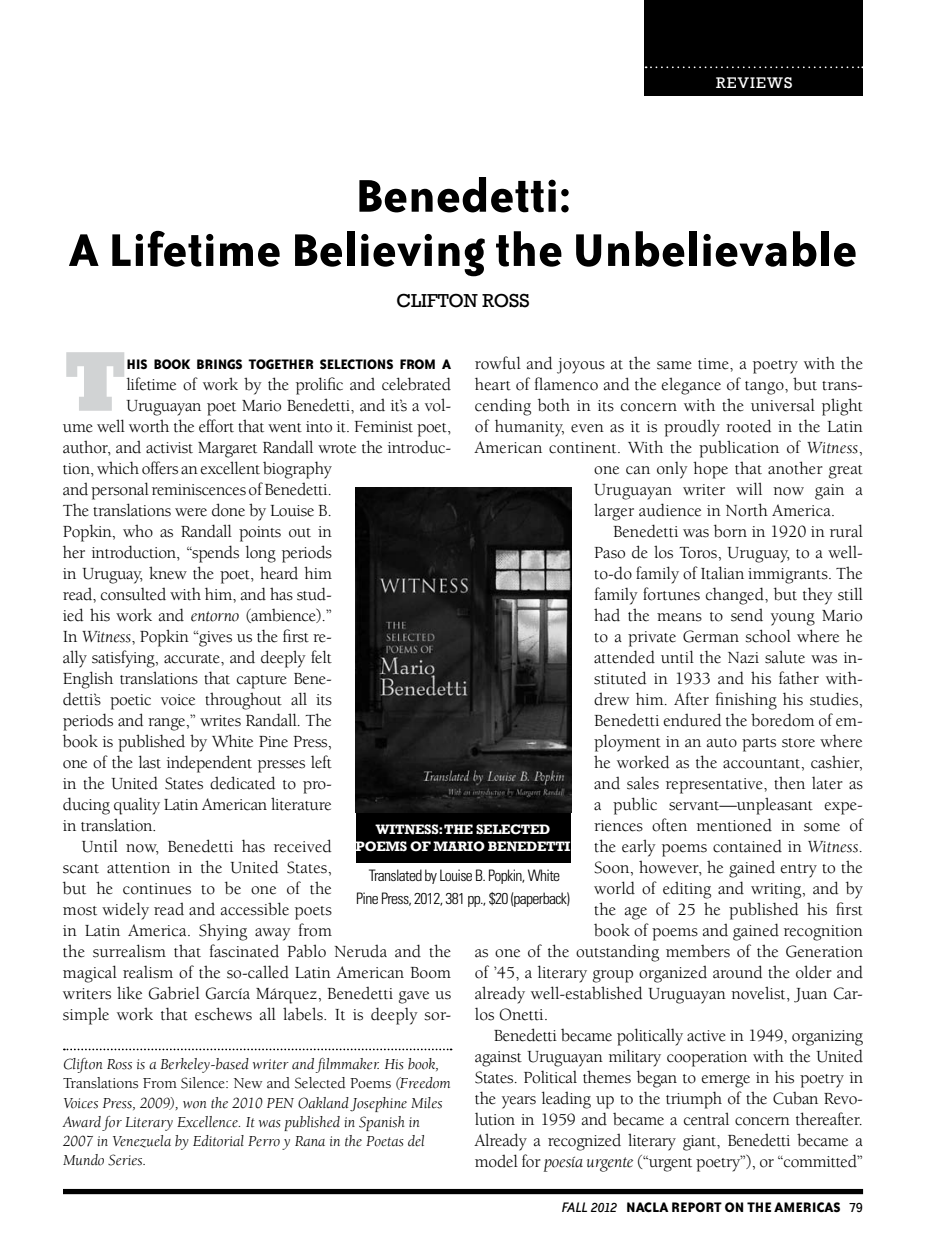
<style>
.page{position:relative;width:945px;height:1260px;background:#fff}
.page>*{position:absolute;margin:0;border:0;box-sizing:border-box;transform-origin:0 0}
.t1{font:800 86.27px "Rockwell";color:#d1d3d4}
.t2{font:700 52.5px/54.2px "Bailey Sans ITC";color:#000;text-align:center}
.t3{font:19.25px "Rockwell";color:#000}
.t4{font:17.5px "Berkeley";color:#000}
.t5{font:italic 15.75px/19.2px "Berkeley";color:#000}
.t6{font:700 15.75px "Bailey Sans ITC";color:#000}
.t7{font:300 condensed 15.75px/22.8px "Univers";letter-spacing:-.04em;color:#000;text-align:center}
.t8{font:15.75px "Rockwell";letter-spacing:.075em;color:#fff}
.t9{font:700 14px/17.5px "Rockwell";letter-spacing:-.02em;color:#fff;text-align:center}
.s1{font-style:italic}
.s2{font-style:normal}
.s3{font-weight:400;font-style:italic}
.s4{font-weight:400}
</style>
<div class="page">
<div style="left:645px;top:0;width:218px;height:96px;background:#000"></div>
<svg style="left:646px;top:66px;width:217px;height:2px"></svg>
<div style="left:63px;top:1189px;width:800px;height:5px;background:#000"></div>
<svg style="left:64px;top:1049px;width:388px;height:1px"></svg>
<div style="left:356px;top:812px;width:215px;height:50px;background:#000"></div>
<img style="left:355px;top:487px;width:216px;height:325px">
<p class="t8" style="left:716px;top:73px;width:78px">REVIEWS</p>
<h2 class="t2" style="left:69px;top:168px;width:790px">BENEDETTI:<br>A LIFETIME BELIEVING THE UNBELIEVABLE</h2>
<p class="t3" style="left:396px;top:289px;width:135px">CLIFTON ROSS</p>
<h1 class="t1" style="left:63px;top:332px;width:66px">T</h1>
<p class="t6" style="left:126px;top:355px;width:8px">HIS</p>
<p class="t6" style="left:154px;top:355px;width:130px">BOOK BRINGS TOGETHER</p>
<p class="t6" style="left:320px;top:355px;width:9px">SELECTIONS</p>
<p class="t6" style="left:399px;top:355px;width:17px">FROM</p>
<p class="t6" style="left:442px;top:355px;width:9px">A</p>
<p class="t4" style="left:475px;top:354px;width:390px">rowful and joyous at the same time, a poetry with the</p>
<p class="t4" style="left:475px;top:375px;width:389px">heart of flamenco and the elegance of tango, but trans-</p>
<p class="t4" style="left:475px;top:396px;width:390px">cending both in its concern with the universal plight</p>
<p class="t4" style="left:475px;top:417px;width:390px">of humanity, even as it is proudly rooted in the Latin</p>
<p class="t4" style="left:475px;top:438px;width:390px">American continent. With the publication of <span class="s1">Witness</span>,</p>
<p class="t4" style="left:594px;top:459px;width:270px">one can only hope that another great</p>
<p class="t4" style="left:594px;top:480px;width:270px">Uruguayan writer will now gain a</p>
<p class="t4" style="left:594px;top:501px;width:243px">larger audience in North America.</p>
<p class="t4" style="left:613px;top:522px;width:251px">Benedetti was born in 1920 in rural</p>
<p class="t4" style="left:594px;top:543px;width:270px">Paso de los Toros, Uruguay, to a well-</p>
<p class="t4" style="left:594px;top:564px;width:270px">to-do family of Italian immigrants. The</p>
<p class="t4" style="left:594px;top:585px;width:270px">family fortunes changed, but they still</p>
<p class="t4" style="left:594px;top:606px;width:270px">had the means to send young Mario</p>
<p class="t4" style="left:594px;top:627px;width:270px">to a private German school where he</p>
<p class="t4" style="left:594px;top:648px;width:270px">attended until the Nazi salute was in-</p>
<p class="t4" style="left:594px;top:669px;width:270px">stituted in 1933 and his father with-</p>
<p class="t4" style="left:594px;top:690px;width:270px">drew him. After finishing his studies,</p>
<p class="t4" style="left:594px;top:711px;width:270px">Benedetti endured the boredom of em-</p>
<p class="t4" style="left:594px;top:732px;width:270px">ployment in an auto parts store where</p>
<p class="t4" style="left:594px;top:753px;width:270px">he worked as the accountant, cashier,</p>
<p class="t4" style="left:594px;top:774px;width:270px">and sales representative, then later as</p>
<p class="t4" style="left:594px;top:795px;width:270px">a public servant—unpleasant expe-</p>
<p class="t4" style="left:594px;top:816px;width:270px">riences often mentioned in some of</p>
<p class="t4" style="left:594px;top:837px;width:270px">the early poems contained in <span class="s1">Witness</span>.</p>
<p class="t4" style="left:594px;top:858px;width:270px">Soon, however, he gained entry to the</p>
<p class="t4" style="left:594px;top:879px;width:270px">world of editing and writing, and by</p>
<p class="t4" style="left:594px;top:900px;width:270px">the age of 25 he published his first</p>
<p class="t4" style="left:594px;top:921px;width:270px">book of poems and gained recognition</p>
<p class="t4" style="left:475px;top:942px;width:390px">as one of the outstanding members of the Generation</p>
<p class="t4" style="left:475px;top:963px;width:390px">of ’45, a literary group organized around the older and</p>
<p class="t4" style="left:475px;top:984px;width:390px">already well-established Uruguayan novelist, Juan Car-</p>
<p class="t4" style="left:475px;top:1005px;width:75px">los Onetti.</p>
<p class="t4" style="left:494px;top:1026px;width:371px">Benedetti became politically active in 1949, organizing</p>
<p class="t4" style="left:475px;top:1047px;width:390px">against Uruguayan military cooperation with the United</p>
<p class="t4" style="left:475px;top:1068px;width:390px">States. Political themes began to emerge in his poetry in</p>
<p class="t4" style="left:475px;top:1089px;width:390px">the years leading up to the triumph of the Cuban Revo-</p>
<p class="t4" style="left:475px;top:1110px;width:390px">lution in 1959 and became a central concern thereafter.</p>
<p class="t4" style="left:475px;top:1131px;width:390px">Already a recognized literary giant, Benedetti became a</p>
<p class="t4" style="left:475px;top:1152px;width:390px">model for <span class="s1">poesía urgente</span> (“urgent poetry”), or “committed”</p>
<p class="t4" style="left:126px;top:375px;width:326px">lifetime of work by the prolific and celebrated</p>
<p class="t4" style="left:126px;top:396px;width:326px">Uruguayan poet Mario Benedetti, and it’s a vol-</p>
<p class="t4" style="left:63px;top:417px;width:390px">ume well worth the effort that went into it. Feminist poet,</p>
<p class="t4" style="left:63px;top:438px;width:390px">author, and activist Margaret Randall wrote the introduc-</p>
<p class="t4" style="left:63px;top:459px;width:270px">tion, which offers an excellent biography</p>
<p class="t4" style="left:63px;top:480px;width:270px">and personal reminiscences of Benedetti.</p>
<p class="t4" style="left:63px;top:501px;width:270px">The translations were done by Louise B.</p>
<p class="t4" style="left:63px;top:522px;width:270px">Popkin, who as Randall points out in</p>
<p class="t4" style="left:63px;top:543px;width:270px">her introduction, “spends long periods</p>
<p class="t4" style="left:63px;top:564px;width:270px">in Uruguay, knew the poet, heard him</p>
<p class="t4" style="left:63px;top:585px;width:270px">read, consulted with him, and has stud-</p>
<p class="t4" style="left:63px;top:606px;width:270px">ied his work and <span class="s1">entorno</span> (ambience).”</p>
<p class="t4" style="left:63px;top:627px;width:270px">In <span class="s1">Witness</span>, Popkin “gives us the first re-</p>
<p class="t4" style="left:63px;top:648px;width:270px">ally satisfying, accurate, and deeply felt</p>
<p class="t4" style="left:63px;top:669px;width:270px">English translations that capture Bene-</p>
<p class="t4" style="left:63px;top:690px;width:270px">detti’s poetic voice throughout all its</p>
<p class="t4" style="left:63px;top:711px;width:271px">periods and range,” writes Randall. The</p>
<p class="t4" style="left:63px;top:732px;width:270px">book is published by White Pine Press,</p>
<p class="t4" style="left:63px;top:753px;width:270px">one of the last independent presses left</p>
<p class="t4" style="left:63px;top:774px;width:270px">in the United States dedicated to pro-</p>
<p class="t4" style="left:63px;top:795px;width:270px">ducing quality Latin American literature</p>
<p class="t4" style="left:63px;top:816px;width:95px">in translation.</p>
<p class="t4" style="left:82px;top:837px;width:252px">Until now, Benedetti has received</p>
<p class="t4" style="left:63px;top:858px;width:271px">scant attention in the United States,</p>
<p class="t4" style="left:63px;top:879px;width:270px">but he continues to be one of the</p>
<p class="t4" style="left:63px;top:900px;width:271px">most widely read and accessible poets</p>
<p class="t4" style="left:63px;top:921px;width:270px">in Latin America. Shying away from</p>
<p class="t4" style="left:63px;top:942px;width:390px">the surrealism that fascinated Pablo Neruda and the</p>
<p class="t4" style="left:63px;top:963px;width:390px">magical realism of the so-called Latin American Boom</p>
<p class="t4" style="left:63px;top:984px;width:390px">writers like Gabriel García Márquez, Benedetti gave us</p>
<p class="t4" style="left:63px;top:1005px;width:390px">simple work that eschews all labels. It is deeply sor-</p>
<p class="t9" style="left:356px;top:820px;width:216px">WITNESS: THE SELECTED<br>POEMS OF MARIO BENEDETTI</p>
<p class="t7" style="left:356px;top:864px;width:215px">Translated by Louise B. Popkin, White<br>Pine Press, 2012, 381 pp., $20 (paperback)</p>
<p class="t5" style="left:63px;top:1055px;width:389px">Clifton Ross is a Berkeley-based writer and filmmaker. His book, <span class="s2">Translations From Silence: New and Selected Poems</span> (Freedom Voices Press, 2009), won the 2010 PEN Oakland Josephine Miles Award for Literary Excellence. It was published in Spanish in 2007 in Venezuela by Editorial Perro y Rana in the Poetas del Mundo Series.</p>
<p class="t6" style="left:562px;top:1199px;width:303px"><span class="s3">FALL 2012</span> NACLA REPORT ON THE AMERICAS <span class="s4">79</span></p>
</div>
